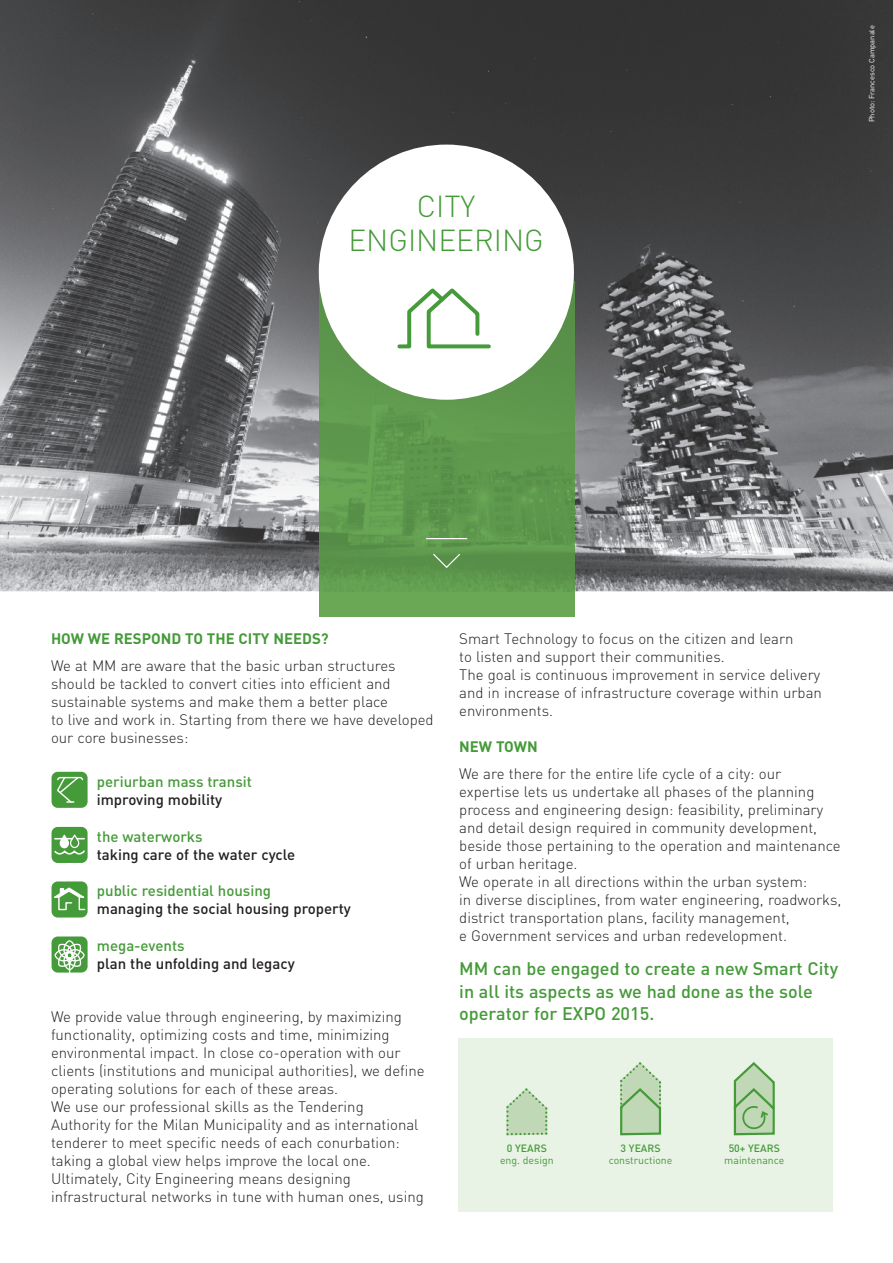
<style>
.page{position:relative;width:893px;height:1263px;background:#fff}
.page>*{position:absolute;margin:0;border:0;box-sizing:border-box;transform-origin:0 0}
.t1{font:300 30px/34.5px "DIN";color:#459a39;text-align:center}
.t2{font:500 18px/22.5px "DIN";color:#459a39}
.t3{font:300 15px/18px "DIN";color:#231f20}
.t4{font:500 15px "DIN";color:#231f20}
.t5{font:500 15px "DIN";color:#459a39}
.t6{font:700 15px "DIN";color:#459a39}
.t7{font:10.5px "DIN";color:#459a39}
.t8{font:500 10.5px "DIN";color:#459a39}
.t9{font:7.5px "DIN";color:#fff}
</style>
<div class="page">
<div style="left:458px;top:1038px;width:375px;height:174px;background:#e8f2e5"></div>
<img style="left:0;top:0;width:893px;height:591px">
<div style="left:319px;top:591px;width:255px;height:26px;background:#6aa856"></div>
<img style="left:319px;top:284px;width:255px;height:307px">
<hr style="left:426px;top:538px;width:41px;height:1px;background:#fff">
<svg style="left:432px;top:552px;width:29px;height:17px"></svg>
<div style="left:319px;top:145px;width:255px;height:255px;background:#fff;border-radius:50%"></div>
<svg style="left:397px;top:288px;width:94px;height:61px"></svg>
<div style="left:52px;top:772px;width:36px;height:36px;background:#459a39;border-radius:6px"></div>
<svg style="left:57px;top:776px;width:27px;height:27px"></svg>
<div style="left:52px;top:827px;width:36px;height:36px;background:#459a39;border-radius:6px"></div>
<svg style="left:54px;top:834px;width:31px;height:21px"></svg>
<div style="left:52px;top:881px;width:36px;height:36px;background:#459a39;border-radius:6px"></div>
<svg style="left:51px;top:887px;width:37px;height:24px"></svg>
<div style="left:52px;top:936px;width:36px;height:36px;background:#459a39;border-radius:6px"></div>
<div style="left:63px;top:940px;width:13px;height:19px;border:1px solid #fff;border-radius:50%"></div>
<div style="left:66px;top:949px;width:19px;height:12px;border:1px solid #fff;border-radius:50%"></div>
<div style="left:54px;top:949px;width:19px;height:12px;border:1px solid #fff;border-radius:50%"></div>
<svg style="left:56px;top:942px;width:27px;height:30px"></svg>
<svg style="left:506px;top:1088px;width:42px;height:48px"></svg>
<svg style="left:620px;top:1062px;width:42px;height:73px;background:#b6d3ad"></svg>
<svg style="left:734px;top:1062px;width:41px;height:73px;background:#aacda1"></svg>
<h1 class="t1" style="left:348px;top:192px;width:197px">CITY<br>ENGINEERING</h1>
<p class="t9" style="left:869px;top:122px;width:98px;rotate:-90deg">Photo: Francesco Campanale</p>
<p class="t6" style="left:51px;top:634px;width:279px">HOW WE RESPOND TO THE CITY NEEDS?</p>
<p class="t3" style="left:51px;top:659px;width:384px">We at MM are aware that the basic urban structures should be tackled to convert cities into efficient and sustainable systems and make them a better place<br>to live and work in. Starting from there we have developed our core businesses:</p>
<p class="t5" style="left:97px;top:776px;width:157px">periurban mass transit</p>
<p class="t4" style="left:97px;top:794px;width:127px">improving mobility</p>
<p class="t5" style="left:97px;top:831px;width:107px">the waterworks</p>
<p class="t4" style="left:97px;top:849px;width:200px">taking care of the water cycle</p>
<p class="t5" style="left:97px;top:886px;width:176px">public residential housing</p>
<p class="t4" style="left:97px;top:904px;width:255px">managing the social housing property</p>
<p class="t5" style="left:97px;top:941px;width:89px">mega-events</p>
<p class="t4" style="left:97px;top:959px;width:199px">plan the unfolding and legacy</p>
<p class="t3" style="left:51px;top:1009px;width:375px">We provide value through engineering, by maximizing functionality, optimizing costs and time, minimizing environmental impact. In close co-operation with our clients (institutions and municipal authorities), we define operating solutions for each of these areas.<br>We use our professional skills as the Tendering Authority for the Milan Municipality and as international tenderer to meet specific needs of each conurbation: taking a global view helps improve the local one.<br>Ultimately, City Engineering means designing infrastructural networks in tune with human ones, using</p>
<p class="t3" style="left:459px;top:631px;width:364px">Smart Technology to focus on the citizen and learn<br>to listen and support their communities.<br>The goal is continuous improvement in service delivery and in increase of infrastructure coverage within urban environments.</p>
<p class="t6" style="left:459px;top:741px;width:80px">NEW TOWN</p>
<p class="t3" style="left:459px;top:766px;width:384px">We are there for the entire life cycle of a city: our expertise lets us undertake all phases of the planning process and engineering design: feasibility, preliminary and detail design required in community development, beside those pertaining to the operation and maintenance of urban heritage.<br>We operate in all directions within the urban system:<br>in diverse disciplines, from water engineering, roadworks, district transportation plans, facility management,<br>e Government services and urban redevelopment.</p>
<p class="t2" style="left:459px;top:959px;width:380px">MM can be engaged to create a new Smart City in all its aspects as we had done as the sole operator for EXPO 2015.</p>
<p class="t8" style="left:507px;top:1144px;width:42px">0 YEARS</p>
<p class="t7" style="left:500px;top:1156px;width:55px">eng. design</p>
<p class="t8" style="left:621px;top:1144px;width:42px">3 YEARS</p>
<p class="t7" style="left:609px;top:1156px;width:65px">constructione</p>
<p class="t8" style="left:729px;top:1144px;width:53px">50+ YEARS</p>
<p class="t7" style="left:724px;top:1156px;width:62px">maintenance</p>
</div>
